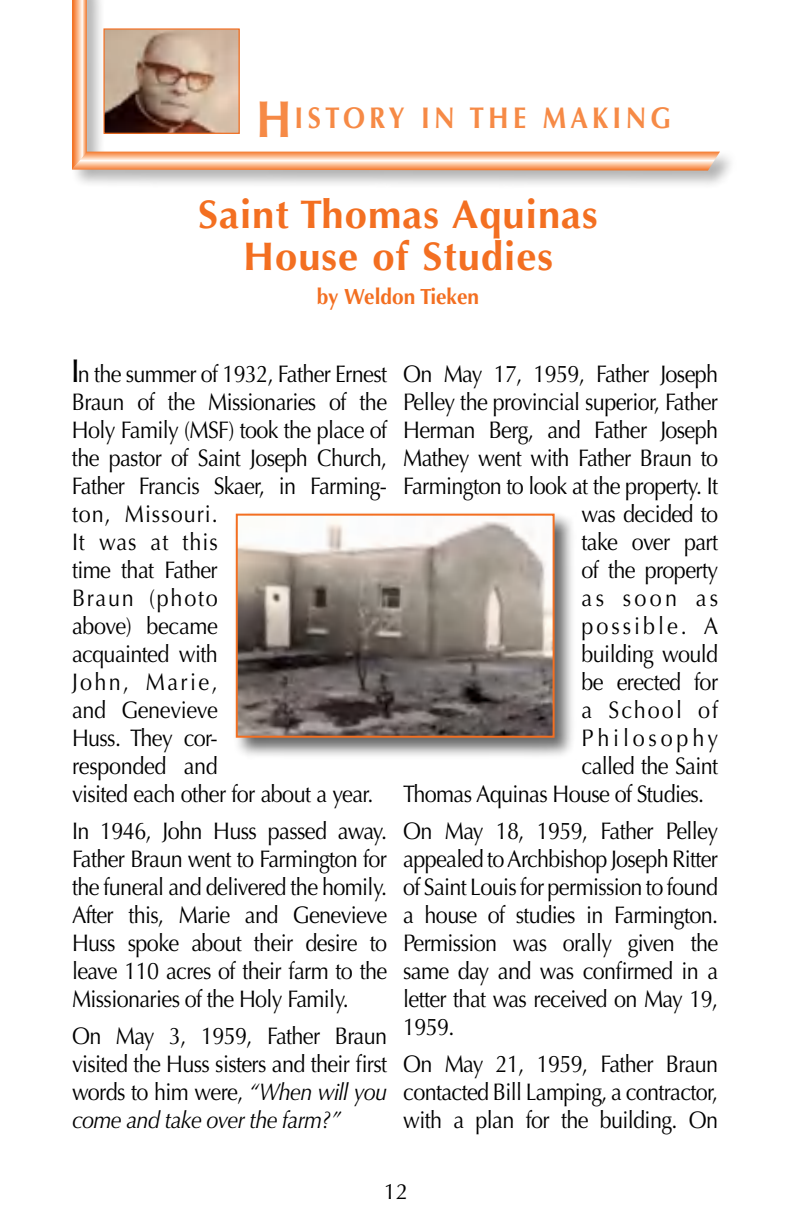
<style>
.page{position:relative;width:792px;height:1224px;background:#fff}
.page>*{position:absolute;margin:0;border:0;box-sizing:border-box;transform-origin:0 0}
.t1{font:700 40px/42px "Optima";letter-spacing:.025em;color:#f36f21;text-align:center}
.t2{font:700 30px "Optima";letter-spacing:.16em;color:#f68a46;scale:.88 1}
.t3{font:24px/28px "Optima";letter-spacing:-.03em;color:#000;text-align:justify;scale:.9 1}
.t4{font:24px "Optima";letter-spacing:.135em;color:#000;scale:.9 1}
.t5{font:24px "Optima";letter-spacing:.175em;color:#000;scale:.9 1}
.t6{font:24px "Optima";letter-spacing:.095em;color:#000;scale:.9 1}
.t7{font:700 22px "Optima";color:#f36f21;scale:.95 1}
.t8{font:22px "Optima";color:#000}
.s1{font-size:52px}
.s2{font-weight:700;font-size:33px}
.s3{font-style:italic}
</style>
<div class="page">
<div style="left:70px;top:0;width:668px;height:190px;background:#000;opacity:.3"></div>
<svg style="left:72px;top:0;width:648px;height:171px"></svg>
<img style="left:105px;top:30px;width:133px;height:102px">
<div style="left:103px;top:28px;width:137px;height:106px;border:1px solid #f36f21"></div>
<div style="left:233px;top:511px;width:343px;height:248px;background:#000;opacity:.6"></div>
<img style="left:239px;top:517px;width:313px;height:218px">
<div style="left:236px;top:514px;width:319px;height:224px;border:2px solid #f36f21"></div>
<p class="t2" style="left:256px;top:100px;width:473px"><span class="s1">H</span>ISTORY IN THE MAKING</p>
<h1 class="t1" style="left:198px;top:194px;width:401px">Saint Thomas Aquinas<br>House of Studies</h1>
<p class="t7" style="left:317px;top:284px;width:172px">by Weldon Tieken</p>
<p class="t3" style="left:72px;top:360px;width:352px;text-align:left"><span class="s2">I</span>n the summer of 1932, Father Ernest<br>Braun of the Missionaries of the<br>Holy Family (MSF) took the place of the pastor of Saint Joseph Church,<br>Father Francis Skaer, in Farming&shy;ton, Missouri.<br>It was at this<br>time that Father<br>Braun (photo<br>above) became<br>acquainted with<br>John, Marie,<br>and Genevieve<br>Huss. They cor-<br>responded and<br>visited each other for about a year.</p>
<p class="t3" style="left:72px;top:817px;width:352px">In 1946, John Huss passed away.<br>Father Braun went to Farmington for the funeral and delivered the homily.<br>After this, Marie and Genevieve Huss spoke about their desire to leave 110 acres of their farm to the Missionaries of the Holy Family.</p>
<p class="t3" style="left:72px;top:1022px;width:352px">On May 3, 1959, Father Braun visited the Huss sisters and their first words to him were, <span class="s3">“When will you come and take over the farm?”</span></p>
<p class="t3" style="left:403px;top:360px;width:352px">On May 17, 1959, Father Joseph</p>
<p class="t3" style="left:403px;top:388px;width:351px">Pelley the provincial superior, Father</p>
<p class="t3" style="left:403px;top:416px;width:351px">Herman Berg, and Father Joseph</p>
<p class="t3" style="left:403px;top:444px;width:352px">Mathey went with Father Braun to</p>
<p class="t3" style="left:403px;top:472px;width:351px">Farmington to look at the property. It</p>
<p class="t3" style="left:582px;top:500px;width:153px">was decided to</p>
<p class="t3" style="left:582px;top:528px;width:153px">take over part</p>
<p class="t3" style="left:582px;top:556px;width:153px">of the property</p>
<p class="t3" style="left:582px;top:584px;width:153px">as soon as</p>
<p class="t4" style="left:582px;top:612px;width:153px">possible. A</p>
<p class="t3" style="left:582px;top:640px;width:153px">building would</p>
<p class="t3" style="left:582px;top:668px;width:153px">be erected for</p>
<p class="t6" style="left:582px;top:696px;width:153px">a School of</p>
<p class="t5" style="left:582px;top:724px;width:153px">Philosophy</p>
<p class="t3" style="left:582px;top:752px;width:153px">called the Saint</p>
<p class="t3" style="left:403px;top:780px;width:336px">Thomas Aquinas House of Studies.</p>
<p class="t3" style="left:403px;top:817px;width:352px">On May 18, 1959, Father Pelley appealed to Archbishop Joseph Ritter of Saint Louis for permission to found a house of studies in Farmington.<br>Permission was orally given the same day and was confirmed in a letter that was received on May 19, 1959.</p>
<p class="t3" style="left:403px;top:1051px;width:352px">On May 21, 1959, Father Braun contacted Bill Lamping, a contractor, with a plan for the building. On</p>
<p class="t8" style="left:384px;top:1179px;width:26px">12</p>
</div>
